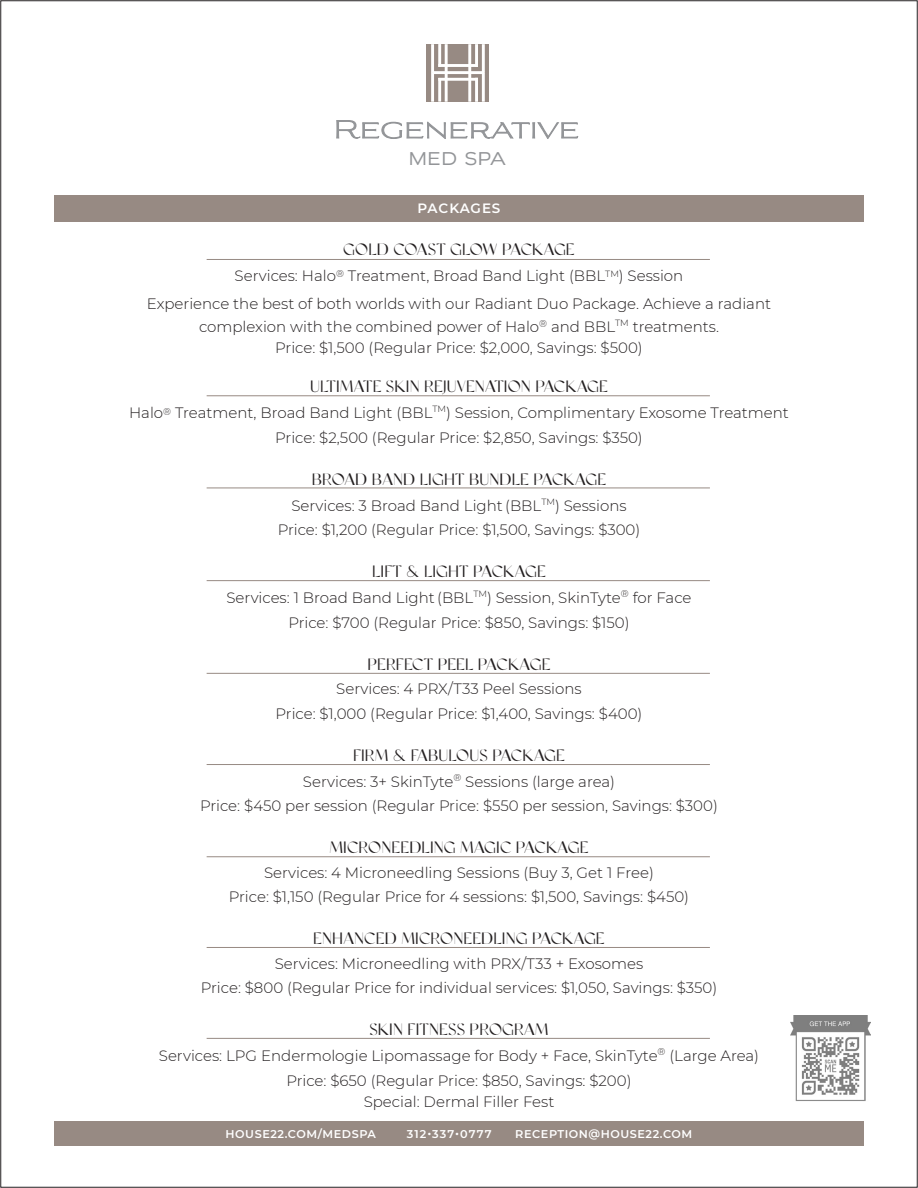
<style>
.page{position:relative;width:918px;height:1188px;background:#fff}
.page>*{position:absolute;margin:0;border:0;box-sizing:border-box;transform-origin:0 0}
.t1{font:18px "Biondi Sans Bk";letter-spacing:.06em;color:#939598}
.t2{font:700 16.5px "Classico";letter-spacing:.05em;color:#231f20}
.t3{font:300 15px/22.5px "Montserrat";color:#231f20;text-align:center}
.t4{font:600 13.5px "Montserrat";letter-spacing:.06em;color:#fff}
.t5{font:600 11.25px "Montserrat";letter-spacing:.05em;color:#fff}
.t6{font:600 11.25px "Montserrat";letter-spacing:.1em;color:#fff}
</style>
<div class="page">
<hr style="left:207px;top:259px;width:503px;height:1px;background:#978a83">
<hr style="left:207px;top:395px;width:503px;height:1px;background:#978a83">
<hr style="left:207px;top:488px;width:503px;height:1px;background:#978a83">
<hr style="left:207px;top:580px;width:503px;height:1px;background:#978a83">
<hr style="left:207px;top:673px;width:503px;height:1px;background:#978a83">
<hr style="left:207px;top:764px;width:503px;height:1px;background:#978a83">
<hr style="left:207px;top:856px;width:503px;height:1px;background:#978a83">
<hr style="left:207px;top:947px;width:503px;height:1px;background:#978a83">
<hr style="left:207px;top:1038px;width:503px;height:1px;background:#978a83">
<div style="left:54px;top:195px;width:810px;height:27px;background:#978a83"></div>
<div style="left:54px;top:1121px;width:810px;height:25px;background:#978a83"></div>
<img style="left:790px;top:1016px;width:81px;height:85px">
<svg style="left:337px;top:120px;width:241px;height:19px"></svg>
<div style="left:426px;top:44px;width:63px;height:58px;background:#978a83"></div>
<hr style="left:431px;top:44px;width:3px;height:58px;background:#fff">
<hr style="left:445px;top:44px;width:3px;height:58px;background:#fff">
<hr style="left:468px;top:44px;width:3px;height:58px;background:#fff">
<hr style="left:482px;top:44px;width:3px;height:58px;background:#fff">
<hr style="left:432px;top:71px;width:52px;height:3px;background:#fff">
<hr style="left:475px;top:44px;width:3px;height:23px;background:#fff">
<hr style="left:438px;top:44px;width:3px;height:23px;background:#fff">
<hr style="left:438px;top:64px;width:40px;height:3px;background:#fff">
<hr style="left:475px;top:78px;width:3px;height:24px;background:#fff">
<hr style="left:438px;top:78px;width:3px;height:24px;background:#fff">
<hr style="left:438px;top:78px;width:40px;height:3px;background:#fff">
<p class="t1" style="left:409px;top:148px;width:98px">MED SPA</p>
<p class="t4" style="left:418px;top:199px;width:84px">PACKAGES</p>
<p class="t2" style="left:344px;top:240px;width:232px">GOLD COAST GLOW PACKAGE</p>
<p class="t3" style="left:235px;top:264px;width:450px">Services: Halo<sup>®</sup> Treatment, Broad Band Light (BBL<sup>TM</sup>) Session</p>
<p class="t3" style="left:147px;top:292px;width:626px">Experience the best of both worlds with our Radiant Duo Package. Achieve a radiant complexion with the combined power of Halo<sup>®</sup> and BBL<sup>TM</sup> treatments.</p>
<p class="t3" style="left:275px;top:336px;width:369px">Price: $1,500 (Regular Price: $2,000, Savings: $500)</p>
<p class="t2" style="left:310px;top:377px;width:299px">ULTIMATE SKIN REJUVENATION PACKAGE</p>
<p class="t3" style="left:129px;top:401px;width:661px">Halo<sup>®</sup> Treatment, Broad Band Light (BBL<sup>TM</sup>) Session, Complimentary Exosome Treatment</p>
<p class="t3" style="left:275px;top:426px;width:369px">Price: $2,500 (Regular Price: $2,850, Savings: $350)</p>
<p class="t2" style="left:312px;top:470px;width:295px">BROAD BAND LIGHT BUNDLE PACKAGE</p>
<p class="t3" style="left:291px;top:494px;width:337px">Services: 3 Broad Band Light(BBL<sup>TM</sup>) Sessions</p>
<p class="t3" style="left:278px;top:518px;width:364px">Price: $1,200 (Regular Price: $1,500, Savings: $300)</p>
<p class="t2" style="left:373px;top:562px;width:174px">LIFT &amp; LIGHT PACKAGE</p>
<p class="t3" style="left:226px;top:586px;width:467px">Services: 1 Broad Band Light(BBL<sup>TM</sup>) Session, SkinTyte<sup>®</sup> for Face</p>
<p class="t3" style="left:288px;top:611px;width:343px">Price: $700 (Regular Price: $850, Savings: $150)</p>
<p class="t2" style="left:368px;top:655px;width:184px">PERFECT PEEL PACKAGE</p>
<p class="t3" style="left:336px;top:677px;width:247px">Services: 4 PRX/T33 Peel Sessions</p>
<p class="t3" style="left:276px;top:702px;width:368px">Price: $1,000 (Regular Price: $1,400, Savings: $400)</p>
<p class="t2" style="left:353px;top:746px;width:213px">FIRM &amp; FABULOUS PACKAGE</p>
<p class="t3" style="left:303px;top:770px;width:314px">Services: 3+ SkinTyte<sup>®</sup> Sessions (large area)</p>
<p class="t3" style="left:200px;top:794px;width:519px">Price: $450 per session (Regular Price: $550 per session, Savings: $300)</p>
<p class="t2" style="left:330px;top:838px;width:260px">MICRONEEDLING MAGIC PACKAGE</p>
<p class="t3" style="left:264px;top:861px;width:391px">Services: 4 Microneedling Sessions (Buy 3, Get 1 Free)</p>
<p class="t3" style="left:229px;top:885px;width:462px">Price: $1,150 (Regular Price for 4 sessions: $1,500, Savings: $450)</p>
<p class="t2" style="left:314px;top:929px;width:292px">ENHANCED MICRONEEDLING PACKAGE</p>
<p class="t3" style="left:275px;top:952px;width:370px">Services: Microneedling with PRX/T33 + Exosomes</p>
<p class="t3" style="left:201px;top:976px;width:518px">Price: $800 (Regular Price for individual services: $1,050, Savings: $350)</p>
<p class="t2" style="left:370px;top:1020px;width:180px">SKIN FITNESS PROGRAM</p>
<p class="t3" style="left:159px;top:1044px;width:602px">Services: LPG Endermologie Lipomassage for Body + Face, SkinTyte<sup>®</sup> (Large Area)</p>
<p class="t3" style="left:286px;top:1069px;width:347px">Price: $650 (Regular Price: $850, Savings: $200)</p>
<p class="t3" style="left:364px;top:1090px;width:192px">Special: Dermal Filler Fest</p>
<p class="t5" style="left:226px;top:1126px;width:152px">HOUSE22.COM/MEDSPA</p>
<p class="t6" style="left:407px;top:1126px;width:86px">312•337•0777</p>
<p class="t5" style="left:515px;top:1126px;width:179px">RECEPTION@HOUSE22.COM</p>
</div>
